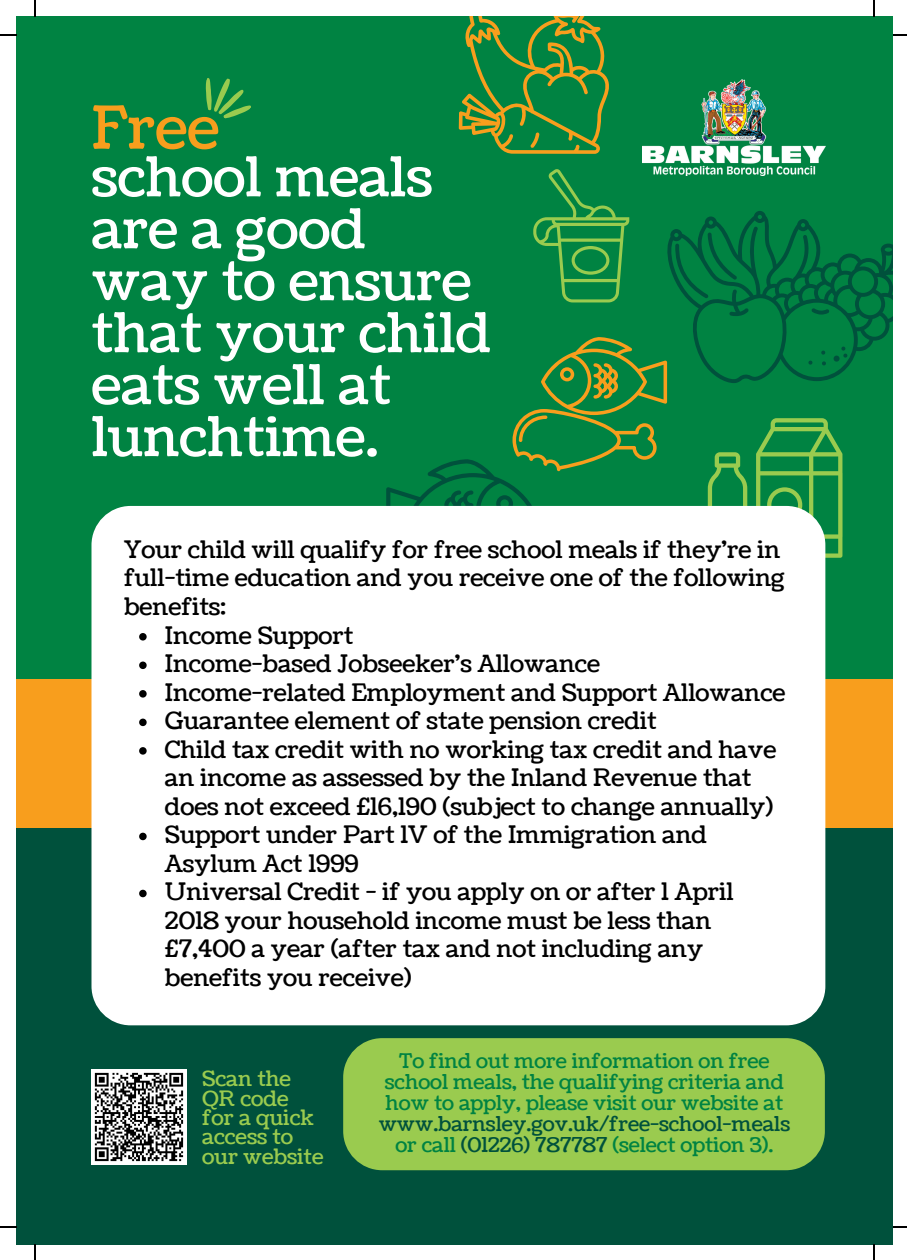
<style>
.page{position:relative;width:907px;height:1260px;background:#fff}
.page>*{position:absolute;margin:0;border:0;box-sizing:border-box;transform-origin:0 0}
.t1{font:59.2px "Coustard";color:#f89e1d}
.t2{font:54.8px/52px "Coustard";color:#fff}
.t3{font:24px/28.6px "Coustard";color:#000}
.t4{font:21.2px/19.4px "Coustard";color:#9acb4f}
.t5{font:20.4px/21px "Coustard";color:#008342;text-align:center}
.t6{font:20.4px/21px "Coustard";color:#00513c;text-align:center}
.s1{color:#008342}
</style>
<div class="page">
<div style="left:16px;top:16px;width:876px;height:1228px;background:#008342"></div>
<svg style="left:205px;top:78px;width:46px;height:41px"></svg>
<img style="left:642px;top:79px;width:183px;height:90px">
<div style="left:16px;top:679px;width:876px;height:315px;background:#f89e1d"></div>
<div style="left:16px;top:827px;width:876px;height:417px;background:#00513c"></div>
<img style="left:91px;top:1069px;width:95px;height:94px">
<svg style="left:386px;top:169px;width:506px;height:449px"></svg>
<div style="left:91px;top:506px;width:734px;height:519px;background:#fff;border-radius:39px"></div>
<svg style="left:139px;top:633px;width:8px;height:7px"></svg>
<svg style="left:139px;top:661px;width:8px;height:8px"></svg>
<svg style="left:139px;top:690px;width:8px;height:7px"></svg>
<svg style="left:139px;top:718px;width:8px;height:8px"></svg>
<svg style="left:139px;top:747px;width:8px;height:7px"></svg>
<svg style="left:139px;top:832px;width:8px;height:8px"></svg>
<svg style="left:139px;top:889px;width:8px;height:8px"></svg>
<div style="left:343px;top:1037px;width:481px;height:132px;background:#9acb4f;border-radius:39px"></div>
<svg style="left:459px;top:16px;width:150px;height:138px"></svg>
<svg style="left:34px;top:0;width:2px;height:16px"></svg>
<svg style="left:0;top:34px;width:16px;height:2px"></svg>
<svg style="left:873px;top:0;width:1px;height:16px"></svg>
<svg style="left:892px;top:34px;width:15px;height:2px"></svg>
<svg style="left:34px;top:1244px;width:2px;height:15px"></svg>
<svg style="left:0;top:1226px;width:16px;height:1px"></svg>
<svg style="left:873px;top:1244px;width:1px;height:15px"></svg>
<svg style="left:892px;top:1226px;width:15px;height:1px"></svg>
<h1 class="t1" style="left:91px;top:88px;width:129px">Free</h1>
<h2 class="t2" style="left:91px;top:153px;width:401px">school meals are a good way to ensure that your child eats well at lunchtime.</h2>
<p class="t3" style="left:124px;top:536px;width:662px">Your child will qualify for free school meals if they're in full-time education and you receive one of the following benefits:</p>
<p class="t3" style="left:165px;top:621px;width:622px">Income Support<br>Income-based Jobseeker's Allowance Income-related Employment and Support Allowance Guarantee element of state pension credit<br>Child tax credit with no working tax credit and have an income as assessed by the Inland Revenue that does not exceed £16,190 (subject to change annually)<br>Support under Part 1V of the Immigration and Asylum Act 1999<br>Universal Credit - if you apply on or after 1 April 2018 your household income must be less than £7,400 a year (after tax and not including any benefits you receive)</p>
<p class="t4" style="left:202px;top:1069px;width:123px">Scan the<br>QR code for a quick access to our website</p>
<p class="t5" style="left:385px;top:1050px;width:400px">To find out more information on free school meals, the qualifying criteria and how to apply, please visit our website at</p>
<p class="t6" style="left:379px;top:1113px;width:413px">www.barnsley.gov.uk/free-school-meals <span class="s1">or call</span> (01226) 787787 <span class="s1">(select option 3).</span></p>
</div>
